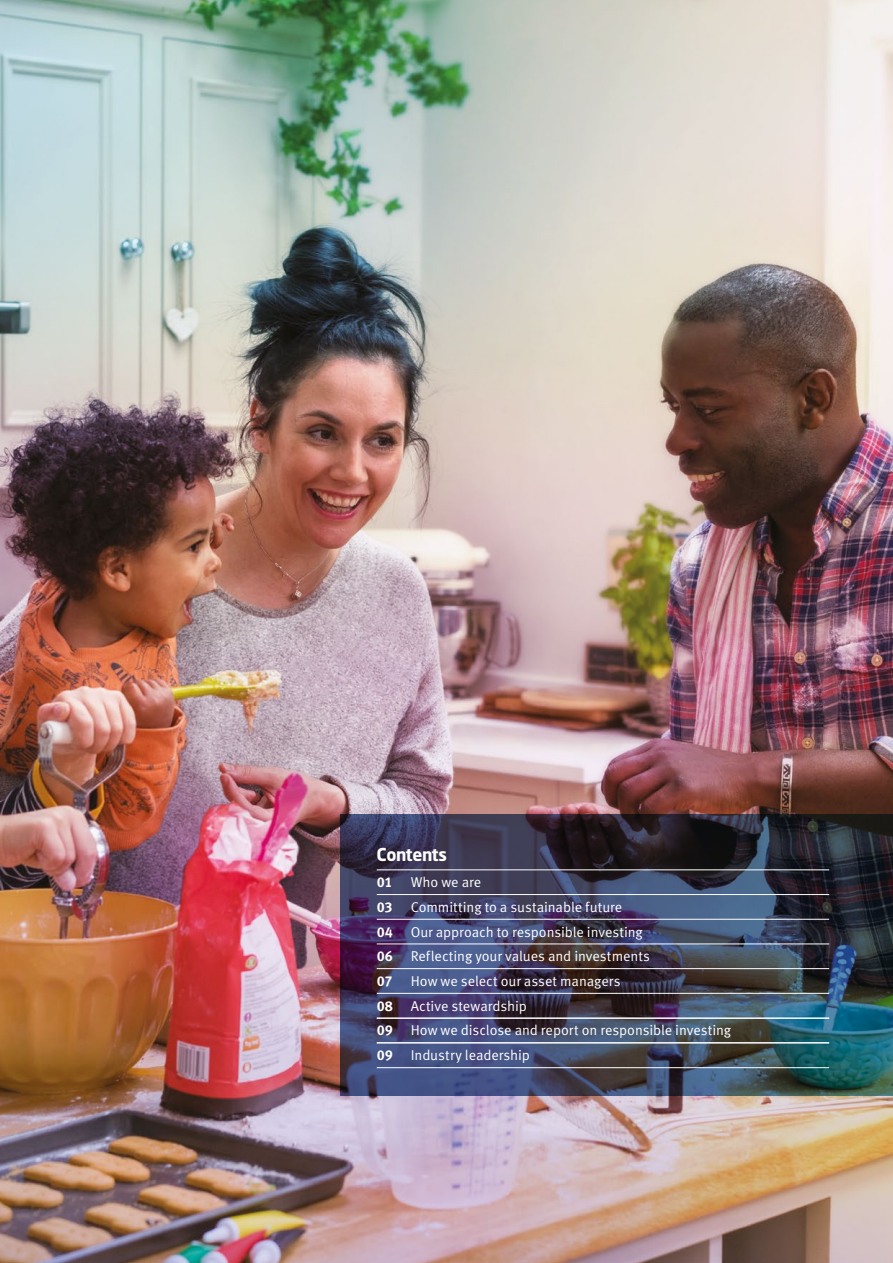
<style>
.page{position:relative;width:893px;height:1263px;background:#fff}
.page>*{position:absolute;margin:0;border:0;box-sizing:border-box;transform-origin:0 0}
.t1{font:700 18px "Standard Life";letter-spacing:-.01em;color:#fff}
.t2{font:14.25px/24.8px "Meta Standard Life Pro TF Norm";letter-spacing:-.005em;color:#fff;text-align:center}
.t3{font:700 14.25px "Meta Standard Life Pro TF";letter-spacing:-.025em;color:#fff}
.s1{font-family:"Meta Standard Life Pro TF";font-weight:700}
</style>
<div class="page">
<img style="left:0;top:0;width:893px;height:1263px">
<img style="left:340px;top:814px;width:553px;height:281px">
<hr style="left:377px;top:869px;width:452px;height:1px;background:#fff">
<hr style="left:377px;top:894px;width:452px;height:1px;background:#fff">
<hr style="left:377px;top:919px;width:452px;height:1px;background:#fff">
<hr style="left:377px;top:944px;width:452px;height:1px;background:#fff">
<hr style="left:377px;top:968px;width:452px;height:1px;background:#fff">
<hr style="left:377px;top:993px;width:452px;height:1px;background:#fff">
<hr style="left:377px;top:1018px;width:452px;height:1px;background:#fff">
<hr style="left:377px;top:1043px;width:452px;height:1px;background:#fff">
<hr style="left:377px;top:1042px;width:452px;height:1px;background:#fff">
<hr style="left:377px;top:1067px;width:452px;height:1px;background:#fff">
<p class="t1" style="left:377px;top:844px;width:72px">Contents</p>
<p class="t3" style="left:377px;top:871px;width:17px">01</p>
<p class="t2" style="left:411px;top:869px;width:72px">Who we are</p>
<p class="t3" style="left:377px;top:896px;width:17px">03</p>
<p class="t2" style="left:377px;top:893px;width:275px">Committing to a sustainable future<br><span class="s1">04</span> Our approach to responsible investing<br><span class="s1">06</span> Reflecting your values and investments</p>
<p class="t3" style="left:377px;top:970px;width:17px">07</p>
<p class="t2" style="left:377px;top:968px;width:245px;text-align:left;text-indent:34px">How we select our asset managers<br><span class="s1">08</span> Active stewardship</p>
<p class="t3" style="left:377px;top:1019px;width:18px">09</p>
<p class="t2" style="left:411px;top:1017px;width:322px">How we disclose and report on responsible investing</p>
<p class="t3" style="left:377px;top:1044px;width:18px">09</p>
<p class="t2" style="left:411px;top:1042px;width:121px">Industry leadership</p>
</div>
